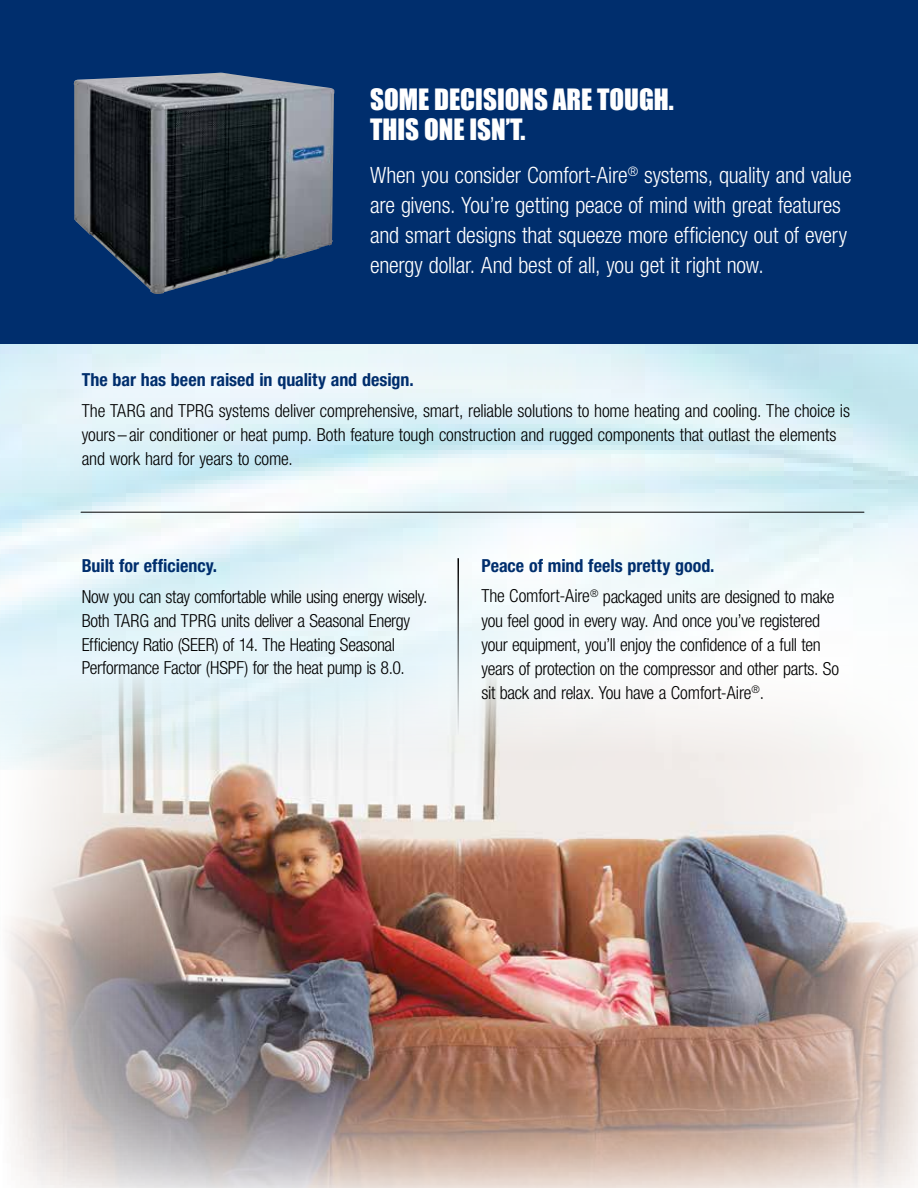
<style>
.page{position:relative;width:918px;height:1188px;background:#fff}
.page>*{position:absolute;margin:0;border:0;box-sizing:border-box;transform-origin:0 0}
.t1{font:27px/30px "Impact";color:#fff}
.t2{font:300 condensed 22.5px/30px "Helvetica Neue LT Std";letter-spacing:-.01em;color:#fff}
.t3{font:300 condensed 18px/24px "Helvetica Neue LT Std";letter-spacing:-.015em;color:#000}
.t4{font:700 condensed 18px "Helvetica Neue LT Std";color:#002e6d}
.s1{font-weight:700;color:#002e6d}
</style>
<div class="page">
<img style="left:0;top:0;width:918px;height:478px">
<img style="left:1px;top:478px;width:917px;height:710px">
<img style="left:0;top:459px;width:1px;height:308px">
<div style="left:1px;top:0;width:917px;height:343px;background:#002e6d"></div>
<hr style="left:81px;top:512px;width:783px;height:1px;background:#000">
<img style="left:74px;top:73px;width:260px;height:221px">
<hr style="left:458px;top:558px;width:1px;height:177px;background:#000">
<h1 class="t1" style="left:370px;top:84px;width:305px">SOME DECISIONS ARE TOUGH.<br>THIS ONE ISN’T.</h1>
<p class="t2" style="left:370px;top:160px;width:483px">When you consider Comfort-Aire<sup>®</sup> systems, quality and value are givens. You’re getting peace of mind with great features and smart designs that squeeze more efficiency out of every energy dollar. And best of all, you get it right now.</p>
<p class="t4" style="left:82px;top:369px;width:334px">The bar has been raised in quality and design.</p>
<p class="t3" style="left:82px;top:398px;width:770px">The TARG and TPRG systems deliver comprehensive, smart, reliable solutions to home heating and cooling. The choice is yours –air conditioner or heat pump. Both feature tough construction and rugged components that outlast the elements and work hard for years to come.</p>
<p class="t4" style="left:82px;top:554px;width:137px">Built for efficiency.</p>
<p class="t3" style="left:82px;top:584px;width:347px">Now you can stay comfortable while using energy wisely.<br>Both TARG and TPRG units deliver a Seasonal Energy Efficiency Ratio (SEER) of 14. The Heating Seasonal Performance Factor (HSPF) for the heat pump is 8.0.</p>
<p class="t3" style="left:482px;top:550px;width:355px;line-height:30.8px"><span class="s1">Peace of mind feels pretty good.<br></span>The Comfort-Aire<sup>®</sup> packaged units are designed to make</p>
<p class="t3" style="left:482px;top:608px;width:359px">you feel good in every way. And once you’ve registered your equipment, you’ll enjoy the confidence of a full ten years of protection on the compressor and other parts. So sit back and relax. You have a Comfort-Aire<sup>®</sup>.</p>
</div>
